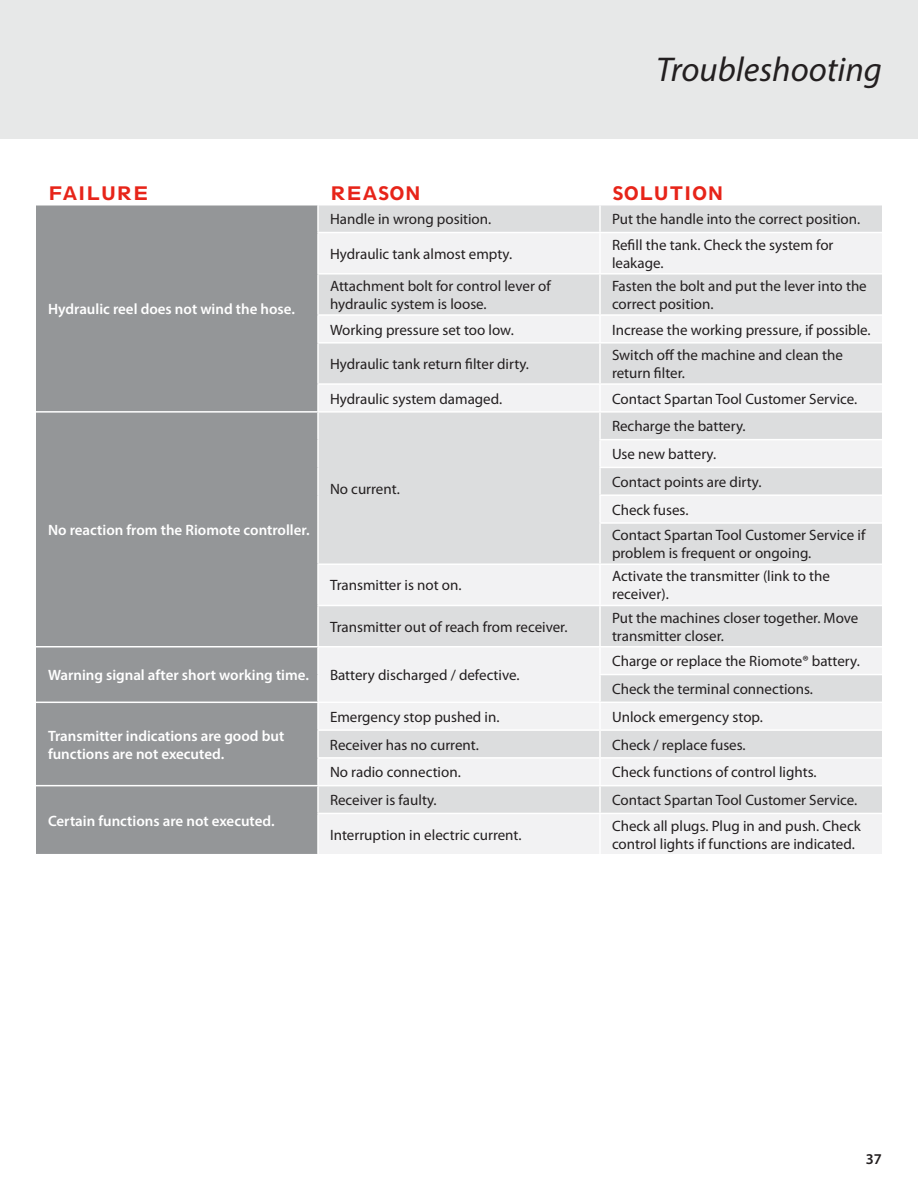
<style>
.page{position:relative;width:918px;height:1188px;background:#fff}
.page>*{position:absolute;margin:0;border:0;box-sizing:border-box;transform-origin:0 0}
.t1{font:italic 34.5px "Myriad Pro";color:#231f20}
.t2{font:19.5px "Spartan LT Std Heavy Class";color:#e72419}
.t3{font:15px/18px "Myriad Pro";color:#231f20}
.t4{font:600 15px/18px "Myriad Pro";color:#fff}
.t5{font:600 15px "Myriad Pro";color:#231f20}
</style>
<div class="page">
<div style="left:0;top:0;width:918px;height:139px;background:#e7e8e8"></div>
<svg style="left:36px;top:205px;width:846px;height:1px"></svg>
<div style="left:36px;top:206px;width:281px;height:648px;background:#949698"></div>
<div style="left:319px;top:206px;width:563px;height:26px;background:#dcddde"></div>
<svg style="left:319px;top:234px;width:563px;height:620px;fill:#dcddde"></svg>
<hr style="left:317px;top:180px;width:2px;height:26px;background:#fff">
<hr style="left:317px;top:273px;width:283px;height:2px;background:#fff">
<hr style="left:600px;top:273px;width:282px;height:2px;background:#fff">
<hr style="left:317px;top:314px;width:283px;height:2px;background:#fff">
<hr style="left:600px;top:314px;width:282px;height:2px;background:#fff">
<hr style="left:317px;top:342px;width:283px;height:2px;background:#fff">
<hr style="left:600px;top:342px;width:282px;height:2px;background:#fff">
<hr style="left:317px;top:383px;width:283px;height:2px;background:#fff">
<hr style="left:600px;top:383px;width:282px;height:2px;background:#fff">
<hr style="left:36px;top:411px;width:282px;height:2px;background:#fff">
<hr style="left:318px;top:411px;width:282px;height:2px;background:#fff">
<hr style="left:600px;top:411px;width:282px;height:2px;background:#fff">
<hr style="left:599px;top:439px;width:283px;height:1px;background:#fff">
<hr style="left:599px;top:467px;width:283px;height:1px;background:#fff">
<hr style="left:599px;top:494px;width:283px;height:2px;background:#fff">
<hr style="left:599px;top:522px;width:283px;height:2px;background:#fff">
<hr style="left:317px;top:563px;width:283px;height:2px;background:#fff">
<hr style="left:600px;top:563px;width:282px;height:2px;background:#fff">
<hr style="left:317px;top:605px;width:283px;height:1px;background:#fff">
<hr style="left:600px;top:605px;width:282px;height:1px;background:#fff">
<hr style="left:36px;top:646px;width:282px;height:1px;background:#fff">
<hr style="left:318px;top:646px;width:282px;height:1px;background:#fff">
<hr style="left:600px;top:646px;width:282px;height:1px;background:#fff">
<hr style="left:599px;top:674px;width:283px;height:1px;background:#fff">
<hr style="left:36px;top:702px;width:282px;height:1px;background:#fff">
<hr style="left:318px;top:702px;width:282px;height:1px;background:#fff">
<hr style="left:600px;top:702px;width:282px;height:1px;background:#fff">
<hr style="left:317px;top:729px;width:283px;height:2px;background:#fff">
<hr style="left:600px;top:729px;width:282px;height:2px;background:#fff">
<hr style="left:317px;top:757px;width:283px;height:2px;background:#fff">
<hr style="left:600px;top:757px;width:282px;height:2px;background:#fff">
<hr style="left:36px;top:785px;width:282px;height:1px;background:#fff">
<hr style="left:318px;top:785px;width:282px;height:1px;background:#fff">
<hr style="left:600px;top:785px;width:282px;height:1px;background:#fff">
<hr style="left:317px;top:813px;width:283px;height:1px;background:#fff">
<hr style="left:600px;top:813px;width:282px;height:1px;background:#fff">
<hr style="left:599px;top:206px;width:2px;height:26px;background:#fff">
<hr style="left:599px;top:233px;width:2px;height:40px;background:#fff">
<hr style="left:599px;top:275px;width:2px;height:39px;background:#fff">
<hr style="left:599px;top:316px;width:2px;height:26px;background:#fff">
<hr style="left:599px;top:344px;width:2px;height:39px;background:#fff">
<hr style="left:599px;top:385px;width:2px;height:26px;background:#fff">
<hr style="left:599px;top:413px;width:2px;height:26px;background:#fff">
<hr style="left:599px;top:440px;width:2px;height:27px;background:#fff">
<hr style="left:599px;top:468px;width:2px;height:26px;background:#fff">
<hr style="left:599px;top:496px;width:2px;height:26px;background:#fff">
<hr style="left:599px;top:524px;width:2px;height:39px;background:#fff">
<hr style="left:599px;top:565px;width:2px;height:40px;background:#fff">
<hr style="left:599px;top:606px;width:2px;height:40px;background:#fff">
<hr style="left:599px;top:647px;width:2px;height:27px;background:#fff">
<hr style="left:599px;top:675px;width:2px;height:27px;background:#fff">
<hr style="left:599px;top:703px;width:2px;height:26px;background:#fff">
<hr style="left:599px;top:731px;width:2px;height:26px;background:#fff">
<hr style="left:599px;top:759px;width:2px;height:26px;background:#fff">
<hr style="left:599px;top:786px;width:2px;height:27px;background:#fff">
<hr style="left:599px;top:814px;width:2px;height:40px;background:#fff">
<h1 class="t1" style="left:656px;top:48px;width:227px">Troubleshooting</h1>
<h2 class="t2" style="left:48px;top:180px;width:103px">FAILURE</h2>
<h2 class="t2" style="left:330px;top:180px;width:92px">REASON</h2>
<h2 class="t2" style="left:612px;top:180px;width:113px">SOLUTION</h2>
<p class="t4" style="left:48px;top:300px;width:248px">Hydraulic reel does not wind the hose.</p>
<p class="t4" style="left:48px;top:521px;width:263px">No reaction from the Riomote controller.</p>
<p class="t3" style="left:330px;top:211px;width:162px">Handle in wrong position.</p>
<p class="t3" style="left:612px;top:211px;width:248px">Put the handle into the correct position.</p>
<p class="t3" style="left:330px;top:245px;width:182px">Hydraulic tank almost empty.</p>
<p class="t3" style="left:612px;top:236px;width:223px">Refill the tank. Check the system for leakage.</p>
<p class="t3" style="left:330px;top:277px;width:222px">Attachment bolt for control lever of hydraulic system is loose.</p>
<p class="t3" style="left:612px;top:277px;width:256px">Fasten the bolt and put the lever into the correct position.</p>
<p class="t3" style="left:330px;top:321px;width:184px">Working pressure set too low.</p>
<p class="t3" style="left:612px;top:321px;width:259px">Increase the working pressure, if possible.</p>
<p class="t3" style="left:330px;top:355px;width:199px">Hydraulic tank return filter dirty.</p>
<p class="t3" style="left:612px;top:346px;width:232px">Switch off the machine and clean the return filter.</p>
<p class="t3" style="left:330px;top:390px;width:172px">Hydraulic system damaged.</p>
<p class="t3" style="left:612px;top:390px;width:246px">Contact Spartan Tool Customer Service.</p>
<p class="t3" style="left:330px;top:480px;width:70px">No current.</p>
<p class="t3" style="left:612px;top:413px;width:150px;line-height:27.8px">Recharge the battery.<br>Use new battery.<br>Contact points are dirty.<br>Check fuses.</p>
<p class="t3" style="left:612px;top:526px;width:255px">Contact Spartan Tool Customer Service if problem is frequent or ongoing.</p>
<p class="t3" style="left:330px;top:577px;width:132px">Transmitter is not on.</p>
<p class="t3" style="left:612px;top:568px;width:219px">Activate the transmitter (link to the receiver).</p>
<p class="t3" style="left:330px;top:618px;width:238px">Transmitter out of reach from receiver.</p>
<p class="t3" style="left:612px;top:609px;width:248px">Put the machines closer together. Move transmitter closer.</p>
<p class="t4" style="left:48px;top:666px;width:262px">Warning signal after short working time.</p>
<p class="t3" style="left:330px;top:666px;width:190px">Battery discharged / defective.</p>
<p class="t3" style="left:612px;top:648px;width:248px;line-height:27.8px">Charge or replace the Riomote® battery.<br>Check the terminal connections.</p>
<p class="t4" style="left:48px;top:726px;width:238px">Transmitter indications are good but functions are not executed.</p>
<p class="t4" style="left:48px;top:811px;width:228px">Certain functions are not executed.</p>
<p class="t3" style="left:330px;top:708px;width:170px">Emergency stop pushed in.</p>
<p class="t3" style="left:612px;top:708px;width:151px">Unlock emergency stop.</p>
<p class="t3" style="left:330px;top:736px;width:149px">Receiver has no current.</p>
<p class="t3" style="left:612px;top:736px;width:134px">Check / replace fuses.</p>
<p class="t3" style="left:330px;top:764px;width:131px">No radio connection.</p>
<p class="t3" style="left:612px;top:764px;width:205px">Check functions of control lights.</p>
<p class="t3" style="left:330px;top:791px;width:107px">Receiver is faulty.</p>
<p class="t3" style="left:612px;top:791px;width:246px">Contact Spartan Tool Customer Service.</p>
<p class="t3" style="left:330px;top:826px;width:192px">Interruption in electric current.</p>
<p class="t3" style="left:612px;top:817px;width:250px">Check all plugs. Plug in and push. Check control lights if functions are indicated.</p>
<p class="t5" style="left:866px;top:1150px;width:18px">37</p>
</div>
